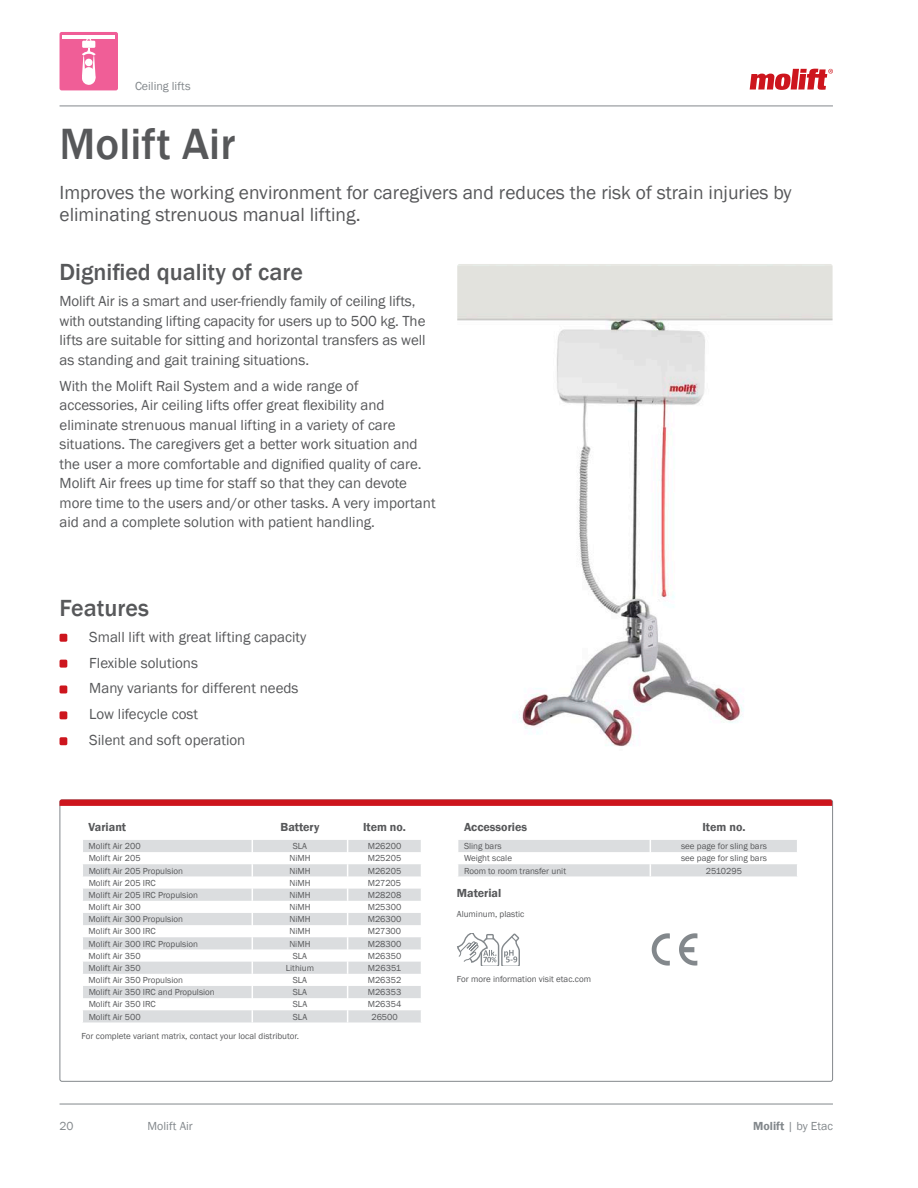
<style>
.page{position:relative;width:918px;height:1188px;background:#fff}
.page>*{position:absolute;margin:0;border:0;box-sizing:border-box;transform-origin:0 0}
._3__Header_-_Intro{font:500 45px "Franklin Gothic";color:#57585a}
._4__Header_-_Basic_b{font:500 24px "Franklin Gothic";color:#57585a}
._3__Body_-_Intro{font:19.5px/22.5px "Franklin Gothic";color:#57585a}
._4__Body_-_Basic_bod{font:15px/19.5px "Franklin Gothic";color:#57585a}
._6__Header_-_Facts{font:600 12px "Franklin Gothic";color:#57585a}
.t1{font:12px "Franklin Gothic";color:#83888c}
._6__Body_-_Facts{font:600 12px "Franklin Gothic";color:#57585a}
._6__Body_-_Facts-2{font:9px "Franklin Gothic";color:#57585a}
.s1{font-weight:600}
</style>
<div class="page">
<hr style="left:60px;top:106px;width:773px;height:1px;background:#83888c">
<hr style="left:60px;top:1104px;width:773px;height:1px;background:#83888c">
<div style="left:60px;top:32px;width:58px;height:58px;background:#f05e97;border-radius:2px"></div>
<hr style="left:62px;top:36px;width:53px;height:3px;background:#fff">
<svg style="left:82px;top:39px;width:14px;height:46px"></svg>
<svg style="left:750px;top:69px;width:83px;height:21px"></svg>
<img style="left:457px;top:264px;width:376px;height:483px">
<div style="left:60px;top:634px;width:7px;height:8px;background:#cd151d;border-radius:2px"></div>
<div style="left:60px;top:660px;width:7px;height:8px;background:#cd151d;border-radius:2px"></div>
<div style="left:60px;top:685px;width:7px;height:8px;background:#cd151d;border-radius:2px"></div>
<div style="left:60px;top:711px;width:7px;height:8px;background:#cd151d;border-radius:2px"></div>
<div style="left:60px;top:737px;width:7px;height:8px;background:#cd151d;border-radius:2px"></div>
<svg style="left:83px;top:840px;width:338px;height:182px;fill:#e2e3e5"></svg>
<svg style="left:252px;top:840px;width:1px;height:182px"></svg>
<svg style="left:347px;top:840px;width:1px;height:182px"></svg>
<svg style="left:458px;top:840px;width:339px;height:36px"></svg>
<svg style="left:457px;top:933px;width:63px;height:33px"></svg>
<svg style="left:652px;top:933px;width:18px;height:33px"></svg>
<svg style="left:679px;top:933px;width:18px;height:33px"></svg>
<svg style="left:60px;top:800px;width:772px;height:6px;background:#cd1820"></svg>
<p class="t1" style="left:135px;top:79px;width:57px">Ceiling lifts</p>
<p class="_3__Header_-_Intro" style="left:60px;top:116px;width:177px">Molift Air</p>
<p class="_3__Body_-_Intro" style="left:60px;top:181px;width:734px">Improves the working environment for caregivers and reduces the risk of strain injuries by eliminating strenuous manual lifting.</p>
<p class="_4__Header_-_Basic_b" style="left:60px;top:258px;width:245px">Dignified quality of care</p>
<p class="_4__Body_-_Basic_bod" style="left:60px;top:292px;width:368px">Molift Air is a smart and user-friendly family of ceiling lifts, with outstanding lifting capacity for users up to 500 kg. The lifts are suitable for sitting and horizontal transfers as well as standing and gait training situations.</p>
<p class="_4__Body_-_Basic_bod" style="left:60px;top:376px;width:378px">With the Molift Rail System and a wide range of accessories, Air ceiling lifts offer great flexibility and eliminate strenuous manual lifting in a variety of care situations. The caregivers get a better work situation and the user a more comfortable and dignified quality of care.<br>Molift Air frees up time for staff so that they can devote more time to the users and/or other tasks. A very important aid and a complete solution with patient handling.</p>
<p class="_4__Header_-_Basic_b" style="left:60px;top:593px;width:91px">Features</p>
<p class="_4__Body_-_Basic_bod" style="left:89px;top:627px;width:219px">Small lift with great lifting capacity</p>
<p class="_4__Body_-_Basic_bod" style="left:89px;top:653px;width:110px">Flexible solutions</p>
<p class="_4__Body_-_Basic_bod" style="left:89px;top:679px;width:211px">Many variants for different needs</p>
<p class="_4__Body_-_Basic_bod" style="left:89px;top:705px;width:110px">Low lifecycle cost</p>
<p class="_4__Body_-_Basic_bod" style="left:89px;top:731px;width:158px">Silent and soft operation</p>
<p class="_6__Header_-_Facts" style="left:89px;top:820px;width:39px">Variant</p>
<p class="_6__Header_-_Facts" style="left:281px;top:820px;width:40px">Battery</p>
<p class="_6__Header_-_Facts" style="left:363px;top:820px;width:45px">Item no.</p>
<p class="_6__Body_-_Facts-2" style="left:89px;top:841px;width:53px">Molift Air 200</p>
<p class="_6__Body_-_Facts-2" style="left:293px;top:841px;width:16px">SLA</p>
<p class="_6__Body_-_Facts-2" style="left:368px;top:841px;width:35px">M26200</p>
<p class="_6__Body_-_Facts-2" style="left:89px;top:853px;width:53px">Molift Air 205</p>
<p class="_6__Body_-_Facts-2" style="left:289px;top:853px;width:23px">NiMH</p>
<p class="_6__Body_-_Facts-2" style="left:368px;top:853px;width:35px">M25205</p>
<p class="_6__Body_-_Facts-2" style="left:89px;top:865px;width:96px">Molift Air 205 Propulsion</p>
<p class="_6__Body_-_Facts-2" style="left:289px;top:865px;width:23px">NiMH</p>
<p class="_6__Body_-_Facts-2" style="left:368px;top:865px;width:35px">M26205</p>
<p class="_6__Body_-_Facts-2" style="left:89px;top:877px;width:69px">Molift Air 205 IRC</p>
<p class="_6__Body_-_Facts-2" style="left:289px;top:877px;width:23px">NiMH</p>
<p class="_6__Body_-_Facts-2" style="left:368px;top:877px;width:35px">M27205</p>
<p class="_6__Body_-_Facts-2" style="left:89px;top:889px;width:111px">Molift Air 205 IRC Propulsion</p>
<p class="_6__Body_-_Facts-2" style="left:289px;top:889px;width:23px">NiMH</p>
<p class="_6__Body_-_Facts-2" style="left:368px;top:889px;width:35px">M28208</p>
<p class="_6__Body_-_Facts-2" style="left:89px;top:901px;width:53px">Molift Air 300</p>
<p class="_6__Body_-_Facts-2" style="left:289px;top:901px;width:23px">NiMH</p>
<p class="_6__Body_-_Facts-2" style="left:368px;top:901px;width:35px">M25300</p>
<p class="_6__Body_-_Facts-2" style="left:89px;top:914px;width:96px">Molift Air 300 Propulsion</p>
<p class="_6__Body_-_Facts-2" style="left:289px;top:914px;width:23px">NiMH</p>
<p class="_6__Body_-_Facts-2" style="left:368px;top:914px;width:35px">M26300</p>
<p class="_6__Body_-_Facts-2" style="left:89px;top:926px;width:69px">Molift Air 300 IRC</p>
<p class="_6__Body_-_Facts-2" style="left:289px;top:926px;width:23px">NiMH</p>
<p class="_6__Body_-_Facts-2" style="left:368px;top:926px;width:35px">M27300</p>
<p class="_6__Body_-_Facts-2" style="left:89px;top:938px;width:111px">Molift Air 300 IRC Propulsion</p>
<p class="_6__Body_-_Facts-2" style="left:289px;top:938px;width:23px">NiMH</p>
<p class="_6__Body_-_Facts-2" style="left:368px;top:938px;width:35px">M28300</p>
<p class="_6__Body_-_Facts-2" style="left:89px;top:950px;width:53px">Molift Air 350</p>
<p class="_6__Body_-_Facts-2" style="left:293px;top:950px;width:16px">SLA</p>
<p class="_6__Body_-_Facts-2" style="left:368px;top:950px;width:35px">M26350</p>
<p class="_6__Body_-_Facts-2" style="left:89px;top:962px;width:53px">Molift Air 350</p>
<p class="_6__Body_-_Facts-2" style="left:286px;top:962px;width:30px">Lithium</p>
<p class="_6__Body_-_Facts-2" style="left:368px;top:962px;width:35px">M26351</p>
<p class="_6__Body_-_Facts-2" style="left:89px;top:974px;width:96px">Molift Air 350 Propulsion</p>
<p class="_6__Body_-_Facts-2" style="left:293px;top:974px;width:16px">SLA</p>
<p class="_6__Body_-_Facts-2" style="left:368px;top:974px;width:35px">M26352</p>
<p class="_6__Body_-_Facts-2" style="left:89px;top:987px;width:128px">Molift Air 350 IRC and Propulsion</p>
<p class="_6__Body_-_Facts-2" style="left:293px;top:987px;width:16px">SLA</p>
<p class="_6__Body_-_Facts-2" style="left:368px;top:987px;width:35px">M26353</p>
<p class="_6__Body_-_Facts-2" style="left:89px;top:999px;width:69px">Molift Air 350 IRC</p>
<p class="_6__Body_-_Facts-2" style="left:293px;top:999px;width:16px">SLA</p>
<p class="_6__Body_-_Facts-2" style="left:368px;top:999px;width:35px">M26354</p>
<p class="_6__Body_-_Facts-2" style="left:89px;top:1011px;width:53px">Molift Air 500</p>
<p class="_6__Body_-_Facts-2" style="left:293px;top:1011px;width:16px">SLA</p>
<p class="_6__Body_-_Facts-2" style="left:371px;top:1011px;width:28px">26500</p>
<p class="_6__Body_-_Facts-2" style="left:82px;top:1031px;width:219px">For complete variant matrix, contact your local distributor.</p>
<p class="t1" style="left:60px;top:1119px;width:16px">20</p>
<p class="t1" style="left:148px;top:1119px;width:47px">Molift Air</p>
<p class="_6__Header_-_Facts" style="left:464px;top:820px;width:65px">Accessories</p>
<p class="_6__Header_-_Facts" style="left:702px;top:820px;width:45px">Item no.</p>
<p class="_6__Body_-_Facts-2" style="left:464px;top:841px;width:39px">Sling bars</p>
<p class="_6__Body_-_Facts-2" style="left:681px;top:841px;width:87px">see page for sling bars</p>
<p class="_6__Body_-_Facts-2" style="left:464px;top:853px;width:50px">Weight scale</p>
<p class="_6__Body_-_Facts-2" style="left:681px;top:853px;width:87px">see page for sling bars</p>
<p class="_6__Body_-_Facts-2" style="left:464px;top:865px;width:104px">Room to room transfer unit</p>
<p class="_6__Body_-_Facts-2" style="left:706px;top:865px;width:38px">2510295</p>
<p class="_6__Body_-_Facts" style="left:457px;top:886px;width:46px">Material</p>
<p class="_6__Body_-_Facts-2" style="left:457px;top:908px;width:69px">Aluminum, plastic</p>
<p class="_6__Body_-_Facts-2" style="left:457px;top:974px;width:136px">For more information visit etac.com</p>
<p class="t1" style="left:753px;top:1119px;width:81px"><span class="s1">Molift</span> | by Etac</p>
</div>
